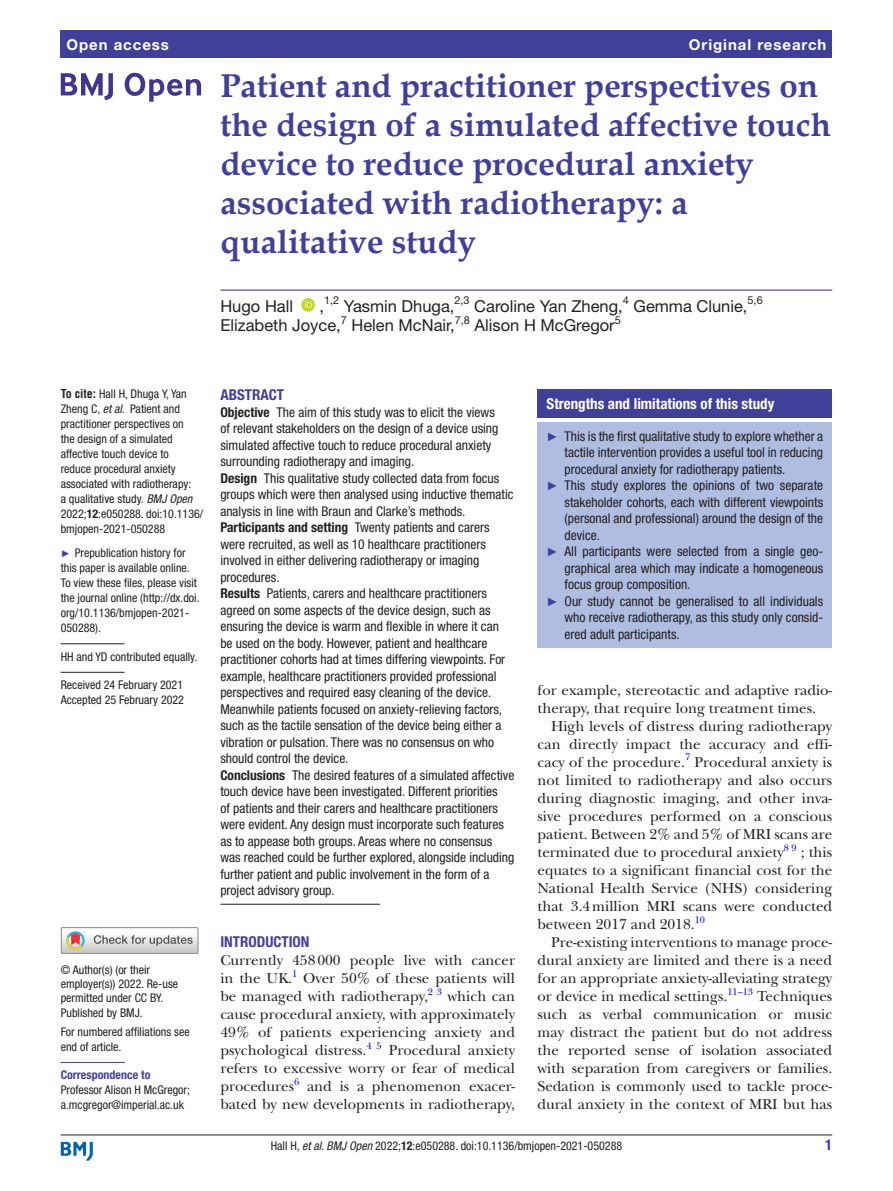
<style>
.page{position:relative;width:893px;height:1191px;background:#fff}
.page>*{position:absolute;margin:0;border:0;box-sizing:border-box;transform-origin:0 0}
.t1{font:700 33px/39px "Book Antiqua";color:#414099}
.t2{font:16.5px "Helvetica Neue LT Std";color:#231f20}
.t3{font:15px/18px "New Baskerville";color:#231f20;text-align:justify}
.t4{font:700 condensed 15px "Helvetica Neue LT Std";color:#fff}
.t5{font:700 15px "Helvetica Neue LT Std";letter-spacing:.065em;color:#fff}
.t6{font:700 condensed 15px "Helvetica Neue LT Std";color:#414099}
.t7{font:condensed 13.5px/16.5px "Helvetica Neue LT Std";color:#231f20}
.t8{font:condensed 12px/15px "Helvetica Neue LT Std";color:#231f20}
.t9{font:700 condensed 12px "Helvetica Neue LT Std";color:#414099}
.t10{font:10.95px "Helvetica Neue LT Std";color:#231f20}
.t11{font:9.9px "New Baskerville";color:#00f}
.s1{font-family:"Helvetica LT Std";font-weight:700}
.s2{font-style:italic}
.s3{font-weight:700}
.s4{font-family:"Arial";font-stretch:normal;font-size:9.75px;color:#414099}
.s5{font-family:"Arial";font-stretch:normal;font-size:12px;color:#414099}
</style>
<div class="page">
<hr style="left:61px;top:1134px;width:771px;height:1px;background:#231f20">
<svg style="left:61px;top:1141px;width:32px;height:19px"></svg>
<div style="left:61px;top:31px;width:771px;height:27px;background:#414099"></div>
<hr style="left:220px;top:289px;width:612px;height:2px;background:#414099">
<svg style="left:301px;top:298px;width:14px;height:14px"></svg>
<hr style="left:61px;top:643px;width:64px;height:1px;background:#231f20">
<hr style="left:61px;top:672px;width:64px;height:1px;background:#231f20">
<hr style="left:61px;top:1062px;width:64px;height:1px;background:#414099">
<svg style="left:61px;top:73px;width:52px;height:27px"></svg>
<svg style="left:125px;top:73px;width:76px;height:29px"></svg>
<div style="left:61px;top:927px;width:138px;height:27px;border:1px solid #969090"></div>
<svg style="left:61px;top:927px;width:137px;height:26px"></svg>
<hr style="left:220px;top:904px;width:160px;height:1px;background:#231f20">
<div style="left:538px;top:389px;width:294px;height:29px;background:#414099"></div>
<div style="left:538px;top:422px;width:294px;height:226px;background:#afbde1"></div>
<p class="t5" style="left:66px;top:35px;width:104px">Open access</p>
<p class="t5" style="left:689px;top:35px;width:139px">Original research</p>
<h1 class="t1" style="left:220px;top:66px;width:612px">Patient and practitioner perspectives on the design of a simulated affective touch device to reduce procedural anxiety associated with radiotherapy: a qualitative study</h1>
<p class="t2" style="left:220px;top:296px;width:74px">Hugo Hall</p>
<p class="t2" style="left:319px;top:296px;width:6px">,</p>
<p class="t10" style="left:324px;top:294px;width:17px">1,2</p>
<p class="t2" style="left:344px;top:296px;width:112px">Yasmin Dhuga,</p>
<p class="t10" style="left:454px;top:294px;width:17px">2,3</p>
<p class="t2" style="left:474px;top:296px;width:150px">Caroline Yan Zheng,</p>
<p class="t10" style="left:623px;top:294px;width:8px">4</p>
<p class="t2" style="left:633px;top:296px;width:116px">Gemma Clunie,</p>
<p class="t10" style="left:747px;top:294px;width:17px">5,6</p>
<p class="t2" style="left:220px;top:315px;width:122px">Elizabeth Joyce,</p>
<p class="t10" style="left:341px;top:313px;width:8px">7</p>
<p class="t2" style="left:351px;top:315px;width:105px">Helen McNair,</p>
<p class="t10" style="left:455px;top:313px;width:17px">7,8</p>
<p class="t2" style="left:475px;top:315px;width:142px">Alison H McGregor</p>
<p class="t10" style="left:615px;top:313px;width:8px">5</p>
<p class="t8" style="left:61px;top:386px;width:144px"><span class="s1">To cite:</span> Hall H, Dhuga Y, Yan<br>Zheng C, <span class="s2">et al</span>. Patient and practitioner perspectives on<br>the design of a simulated affective touch device to<br>reduce procedural anxiety associated with radiotherapy:<br>a qualitative study. <span class="s2">BMJ Open<br></span>2022;<span class="s3">12</span>:e050288. doi:10.1136/ bmjopen-2021-050288</p>
<p class="t8" style="left:61px;top:545px;width:140px"><span class="s4">►</span> Prepublication history for this paper is available online.<br>To view these files, please visit the journal online (http://dx.doi. org/10.1136/bmjopen-2021-<br>050288).</p>
<p class="t8" style="left:61px;top:649px;width:138px">HH and YD contributed equally.</p>
<p class="t8" style="left:61px;top:677px;width:125px">Received 24 February 2021<br>Accepted 25 February 2022</p>
<p class="t8" style="left:61px;top:962px;width:119px;line-height:14.4px">© Author(s) (or their employer(s)) 2022. Re-use permitted under CC BY.<br>Published by BMJ.</p>
<p class="t8" style="left:61px;top:1024px;width:130px">For numbered affiliations see end of article.</p>
<p class="t9" style="left:61px;top:1067px;width:91px">Correspondence to</p>
<p class="t8" style="left:61px;top:1082px;width:131px">Professor Alison H McGregor; a.mcgregor@imperial.ac.uk</p>
<p class="t6" style="left:220px;top:386px;width:65px">ABSTRACT</p>
<p class="t7" style="left:220px;top:403px;width:296px"><span class="s3">Objective</span> The aim of this study was to elicit the views<br>of relevant stakeholders on the design of a device using simulated affective touch to reduce procedural anxiety surrounding radiotherapy and imaging.<br><span class="s3">Design</span> This qualitative study collected data from focus groups which were then analysed using inductive thematic analysis in line with Braun and Clarke’s methods.<br><span class="s3">Participants and setting</span> Twenty patients and carers were recruited, as well as 10 healthcare practitioners involved in either delivering radiotherapy or imaging procedures.<br><span class="s3">Results</span> Patients, carers and healthcare practitioners agreed on some aspects of the device design, such as ensuring the device is warm and flexible in where it can be used on the body. However, patient and healthcare practitioner cohorts had at times differing viewpoints. For example, healthcare practitioners provided professional perspectives and required easy cleaning of the device.<br>Meanwhile patients focused on anxiety-relieving factors, such as the tactile sensation of the device being either a vibration or pulsation. There was no consensus on who should control the device.<br><span class="s3">Conclusions</span> The desired features of a simulated affective touch device have been investigated. Different priorities<br>of patients and their carers and healthcare practitioners were evident. Any design must incorporate such features as to appease both groups. Areas where no consensus was reached could be further explored, alongside including further patient and public involvement in the form of a project advisory group.</p>
<p class="t6" style="left:220px;top:933px;width:91px">INTRODUCTION</p>
<p class="t3" style="left:220px;top:951px;width:296px">Currently 458000 people live with cancer in the UK.</p>
<p class="t11" style="left:292px;top:967px;width:7px">1</p>
<p class="t3" style="left:220px;top:969px;width:296px;text-indent:83px">Over 50% of these patients will be managed with radiotherapy,<sup>2</sup> <sup>3</sup> which can cause procedural anxiety, with approximately 49% of patients experiencing anxiety and psychological distress.</p>
<p class="t11" style="left:366px;top:1039px;width:17px">4 5</p>
<p class="t3" style="left:220px;top:1041px;width:296px;text-indent:168px">Procedural anxiety refers to excessive worry or fear of medical procedures</p>
<p class="t11" style="left:294px;top:1075px;width:7px">6</p>
<p class="t3" style="left:220px;top:1077px;width:296px;text-align:right">and is a phenomenon exacer-<br>bated by new developments in radiotherapy,</p>
<p class="t4" style="left:547px;top:395px;width:229px">Strengths and limitations of this study</p>
<p class="t7" style="left:547px;top:428px;width:278px"><span class="s5">►</span> This is the first qualitative study to explore whether a</p>
<p class="t7" style="left:565px;top:444px;width:260px">tactile intervention provides a useful tool in reducing</p>
<p class="t7" style="left:565px;top:461px;width:222px">procedural anxiety for radiotherapy patients.</p>
<p class="t7" style="left:547px;top:477px;width:278px"><span class="s5">►</span> This study explores the opinions of two separate</p>
<p class="t7" style="left:565px;top:494px;width:260px">stakeholder cohorts, each with different viewpoints</p>
<p class="t7" style="left:565px;top:510px;width:260px">(personal and professional) around the design of the</p>
<p class="t7" style="left:565px;top:527px;width:37px">device.</p>
<p class="t7" style="left:547px;top:543px;width:278px"><span class="s5">►</span> All participants were selected from a single geo-</p>
<p class="t7" style="left:565px;top:560px;width:260px">graphical area which may indicate a homogeneous</p>
<p class="t7" style="left:565px;top:576px;width:127px">focus group composition.</p>
<p class="t7" style="left:547px;top:593px;width:278px"><span class="s5">►</span> Our study cannot be generalised to all individuals</p>
<p class="t7" style="left:565px;top:609px;width:260px">who receive radiotherapy, as this study only consid-</p>
<p class="t7" style="left:565px;top:626px;width:117px">ered adult participants.</p>
<p class="t3" style="left:538px;top:681px;width:296px">for example, stereotactic and adaptive radio&shy;therapy, that require long treatment times.</p>
<p class="t3" style="left:538px;top:717px;width:296px;text-indent:14px">High levels of distress during radiotherapy can directly impact the accuracy and effi&shy;cacy of the procedure.<sup>7</sup> Procedural anxiety is not limited to radiotherapy and also occurs during diagnostic imaging, and other inva&shy;sive procedures performed on a conscious patient. Between 2% and 5% of MRI scans are terminated due to procedural anxiety</p>
<p class="t11" style="left:784px;top:841px;width:15px">8 9</p>
<p class="t3" style="left:538px;top:843px;width:296px;text-indent:263px">; this equates to a significant financial cost for the National Health Service (NHS) considering that 3.4million MRI scans were conducted between 2017 and 2018.</p>
<p class="t11" style="left:695px;top:913px;width:12px">10</p>
<p class="t3" style="left:538px;top:933px;width:296px;text-indent:14px">Pre-existing interventions to manage proce&shy;dural anxiety are limited and there is a need for an appropriate anxiety-alleviating strategy or device in medical settings.</p>
<p class="t11" style="left:727px;top:985px;width:27px">11–13</p>
<p class="t3" style="left:538px;top:987px;width:296px;text-indent:220px">Techniques such as verbal communication or music may distract the patient but do not address the reported sense of isolation associated with separation from caregivers or families.<br>Sedation is commonly used to tackle proce&shy;dural anxiety in the context of MRI but has</p>
<p class="t8" style="left:271px;top:1137px;width:353px">Hall H, <span class="s2">et al</span>. <span class="s2">BMJ Open</span> 2022;<span class="s3">12</span>:e050288. doi:10.1136/bmjopen-2021-050288</p>
<p class="t6" style="left:825px;top:1135px;width:9px">1</p>
</div>
